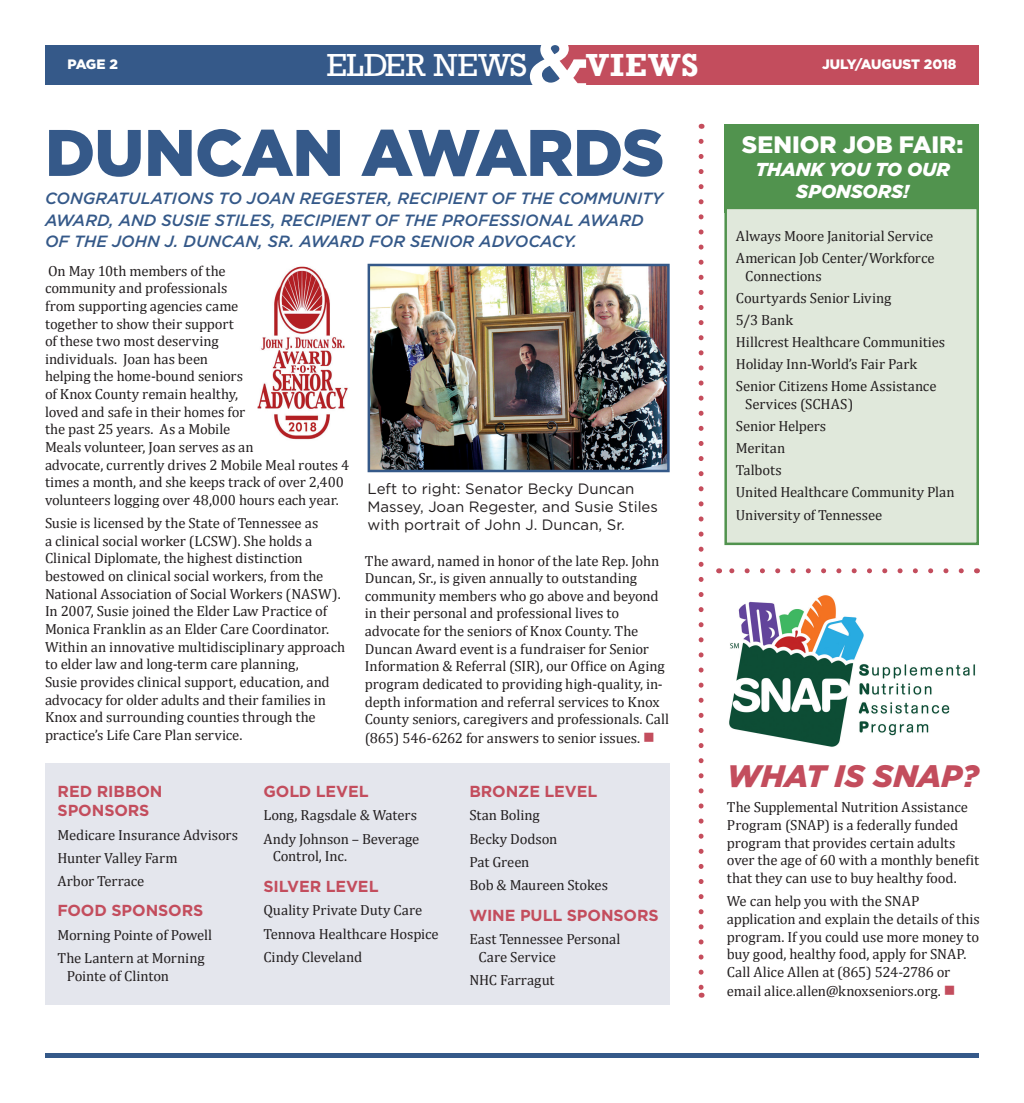
<style>
.page{position:relative;width:1024px;height:1103px;background:#fff}
.page>*{position:absolute;margin:0;border:0;box-sizing:border-box;transform-origin:0 0}
.t1{font:900 65.62px "Gotham";letter-spacing:-.015em;color:#355989}
.t2{font:32.75px "Rockwell";letter-spacing:-.005em;color:#fff}
.t3{font:700 32.75px "Rockwell";letter-spacing:.03em;color:#fff}
.t4{font:italic 900 31px "Gotham";color:#c34d5d}
.t5{font:900 23.75px "Gotham";letter-spacing:-.005em;color:#fff}
.t6{font:italic 900 18.75px/22.5px "Gotham";letter-spacing:-.005em;color:#fff;text-align:center}
.t7{font:italic 500 16.25px/21.2px "Gotham";color:#355989}
.t8{font:700 16px/19.1px "Gotham";letter-spacing:-.005em;color:#c34d5d}
.t9{font:15px/18px "Gotham";color:#231f20}
.t10{font:14.75px/17.6px "Cambria";letter-spacing:-.01em;color:#231f20}
.t11{font:900 13.62px "Gotham";color:#fff}
.s1{color:#c34d5d}
</style>
<div class="page">
<div style="left:45px;top:45px;width:515px;height:40px;background:#355989"></div>
<div style="left:560px;top:45px;width:419px;height:40px;background:#c34d5d"></div>
<svg style="left:530px;top:45px;width:56px;height:40px"></svg>
<div style="left:45px;top:1053px;width:934px;height:5px;background:#355989"></div>
<div style="left:724px;top:124px;width:255px;height:89px;background:#51934e"></div>
<div style="left:724px;top:207px;width:255px;height:338px;background:#e0e8db;border:2px solid #51934e"></div>
<div style="left:45px;top:763px;width:624px;height:242px;background:#e4e6ed"></div>
<svg style="left:698px;top:141px;width:5px;height:856px"></svg>
<svg style="left:729px;top:568px;width:232px;height:5px"></svg>
<img style="left:257px;top:266px;width:91px;height:174px">
<img style="left:371px;top:267px;width:295px;height:202px">
<div style="left:368px;top:264px;width:301px;height:208px;border:2px solid #355989"></div>
<img style="left:729px;top:595px;width:247px;height:152px">
<p class="t11" style="left:68px;top:56px;width:52px">PAGE 2</p>
<h2 class="t2" style="left:327px;top:46px;width:202px">ELDER NEWS</h2>
<h2 class="t3" style="left:586px;top:46px;width:114px">VIEWS</h2>
<p class="t11" style="left:822px;top:56px;width:136px">JULY/AUGUST 2018</p>
<h1 class="t1" style="left:45px;top:113px;width:621px">DUNCAN AWARDS</h1>
<p class="t7" style="left:45px;top:188px;width:619px">CONGRATULATIONS TO JOAN REGESTER, RECIPIENT OF THE COMMUNITY<br>AWARD, AND SUSIE STILES, RECIPIENT OF THE PROFESSIONAL AWARD<br>OF THE JOHN J. DUNCAN, SR. AWARD FOR SENIOR ADVOCACY.</p>
<p class="t10" style="left:45px;top:262px;width:306px">On May 10th members of the<br>community and professionals<br>from supporting agencies came<br>together to show their support<br>of these two most deserving<br>individuals. Joan has been<br>helping the home-bound seniors<br>of Knox County remain healthy,<br>loved and safe in their homes for<br>the past 25 years. As a Mobile<br>Meals volunteer, Joan serves as an<br>advocate, currently drives 2 Mobile Meal routes 4 times a month, and she keeps track of over 2,400 volunteers logging over 48,000 hours each year.</p>
<p class="t10" style="left:45px;top:514px;width:302px">Susie is licensed by the State of Tennessee as<br>a clinical social worker (LCSW). She holds a Clinical Diplomate, the highest distinction bestowed on clinical social workers, from the National Association of Social Workers (NASW).<br>In 2007, Susie joined the Elder Law Practice of Monica Franklin as an Elder Care Coordinator.<br>Within an innovative multidisciplinary approach to elder law and long-term care planning,<br>Susie provides clinical support, education, and advocacy for older adults and their families in Knox and surrounding counties through the practice’s Life Care Plan service.</p>
<p class="t9" style="left:368px;top:479px;width:292px">Left to right: Senator Becky Duncan<br>Massey, Joan Regester, and Susie Stiles with portrait of John J. Duncan, Sr.</p>
<p class="t10" style="left:365px;top:551px;width:306px">The award, named in honor of the late Rep. John Duncan, Sr., is given annually to outstanding community members who go above and beyond in their personal and professional lives to advocate for the seniors of Knox County. The Duncan Award event is a fundraiser for Senior Information &amp; Referral (SIR), our Office on Aging program dedicated to providing high-quality, in&shy;depth information and referral services to Knox County seniors, caregivers and professionals. Call (865) 546-6262 for answers to senior issues. <span class="s1">■</span></p>
<p class="t8" style="left:58px;top:781px;width:107px">RED RIBBON<br>SPONSORS</p>
<p class="t10" style="left:58px;top:822px;width:182px;line-height:23.2px">Medicare Insurance Advisors<br>Hunter Valley Farm<br>Arbor Terrace</p>
<p class="t8" style="left:58px;top:901px;width:147px">FOOD SPONSORS</p>
<p class="t10" style="left:58px;top:923px;width:156px;line-height:23.2px">Morning Pointe of Powell<br>The Lantern at Morning</p>
<p class="t10" style="left:67px;top:967px;width:104px">Pointe of Clinton</p>
<p class="t8" style="left:263px;top:781px;width:107px">GOLD LEVEL</p>
<p class="t10" style="left:263px;top:803px;width:157px;line-height:23.2px">Long, Ragsdale &amp; Waters<br>Andy Johnson – Beverage</p>
<p class="t10" style="left:273px;top:847px;width:76px">Control, Inc.</p>
<p class="t8" style="left:263px;top:876px;width:117px">SILVER LEVEL</p>
<p class="t10" style="left:263px;top:898px;width:177px;line-height:23.2px">Quality Private Duty Care<br>Tennova Healthcare Hospice<br>Cindy Cleveland</p>
<p class="t8" style="left:469px;top:781px;width:129px">BRONZE LEVEL</p>
<p class="t10" style="left:469px;top:803px;width:140px;line-height:23.2px">Stan Boling<br>Becky Dodson<br>Pat Green<br>Bob &amp; Maureen Stokes</p>
<p class="t8" style="left:469px;top:905px;width:191px">WINE PULL SPONSORS</p>
<p class="t10" style="left:479px;top:930px;width:143px;text-indent:-9px">East Tennessee Personal<br>Care Service</p>
<p class="t10" style="left:469px;top:971px;width:87px">NHC Farragut</p>
<h3 class="t5" style="left:742px;top:130px;width:223px">SENIOR JOB FAIR:</h3>
<p class="t6" style="left:755px;top:158px;width:196px">THANK YOU TO OUR<br>SPONSORS!</p>
<p class="t10" style="left:736px;top:225px;width:200px;line-height:22.1px">Always Moore Janitorial Service<br>American Job Center/Workforce</p>
<p class="t10" style="left:736px;top:264px;width:211px;line-height:22.1px;text-indent:9px">Connections<br>Courtyards Senior Living<br>5/3 Bank<br>Hillcrest Healthcare Communities<br>Holiday Inn-World’s Fair Park<br>Senior Citizens Home Assistance</p>
<p class="t10" style="left:736px;top:393px;width:220px;line-height:22.1px;text-indent:9px">Services (SCHAS)<br>Senior Helpers<br>Meritan<br>Talbots<br>United Healthcare Community Plan<br>University of Tennessee</p>
<h3 class="t4" style="left:727px;top:757px;width:254px">WHAT IS SNAP?</h3>
<p class="t10" style="left:727px;top:798px;width:254px">The Supplemental Nutrition Assistance Program (SNAP) is a federally funded program that provides certain adults over the age of 60 with a monthly benefit that they can use to buy healthy food.</p>
<p class="t10" style="left:727px;top:892px;width:254px">We can help you with the SNAP application and explain the details of this program. If you could use more money to buy good, healthy food, apply for SNAP.<br>Call Alice Allen at (865) 524-2786 or email alice.allen@knoxseniors.org. <span class="s1">■</span></p>
</div>
